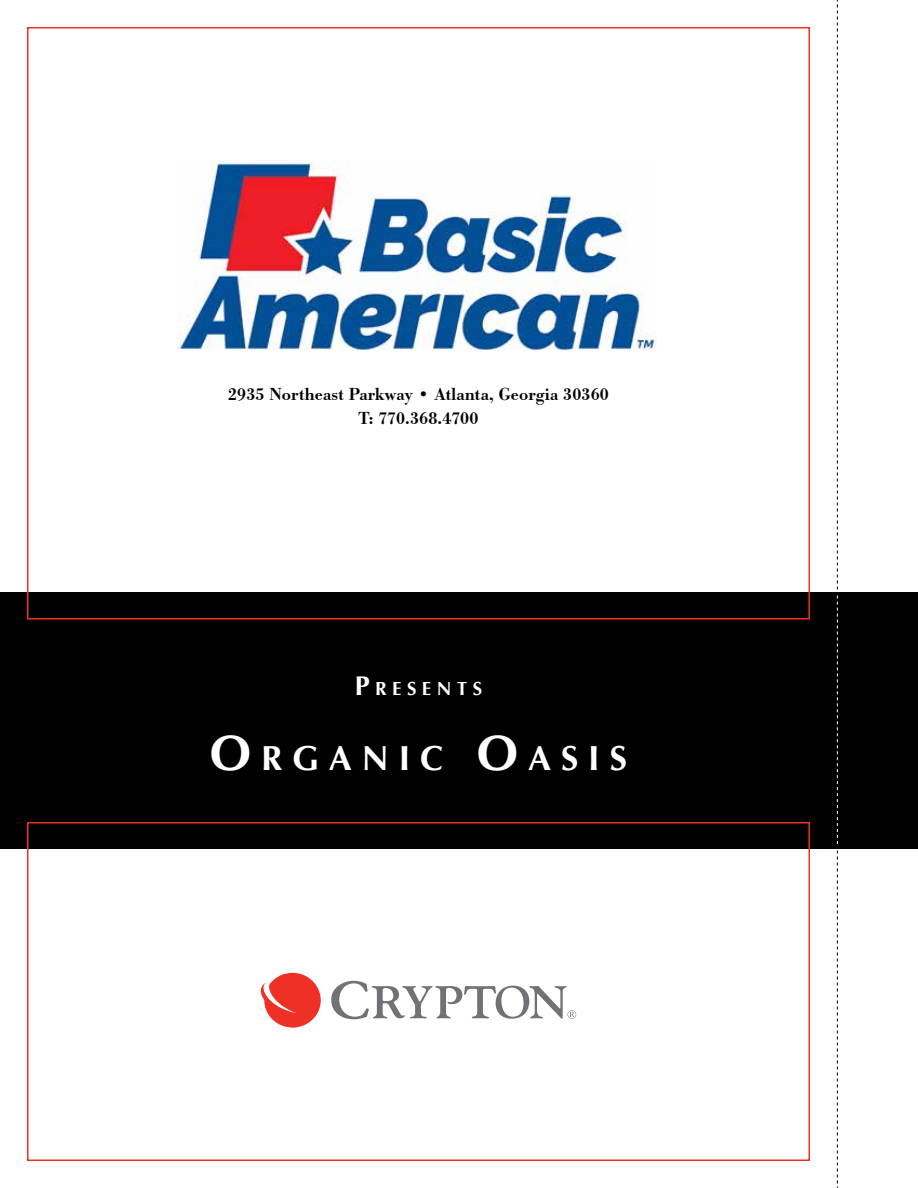
<style>
.page{position:relative;width:918px;height:1188px;background:#fff}
.page>*{position:absolute;margin:0;border:0;box-sizing:border-box;transform-origin:0 0}
.t1{font:700 34.65px "Optima";letter-spacing:.285em;color:#fff}
.t2{font:700 18.9px "Optima";letter-spacing:.285em;color:#fff}
.t3{font:500 18px/24px "URW Bodoni T";letter-spacing:.01em;color:#000;text-align:center}
.s1{font-size:27px}
.s2{font-size:49.5px}
</style>
<div class="page">
<div style="left:0;top:592px;width:918px;height:257px;background:#000"></div>
<div style="left:27px;top:822px;width:783px;height:339px;border:2px solid #ee3124"></div>
<svg style="left:331px;top:981px;width:245px;height:38px"></svg>
<svg style="left:261px;top:973px;width:60px;height:55px"></svg>
<img style="left:177px;top:160px;width:479px;height:191px">
<svg style="left:837px;top:0;width:1px;height:1188px"></svg>
<p class="t3" style="left:228px;top:382px;width:382px">2935 Northeast Parkway • Atlanta, Georgia 30360<br>T: 770.368.4700</p>
<p class="t2" style="left:355px;top:676px;width:129px"><span class="s1">P</span>RESENTS</p>
<h1 class="t1" style="left:210px;top:736px;width:419px"><span class="s2">O</span>RGANIC <span class="s2">O</span>ASIS</h1>
</div>
